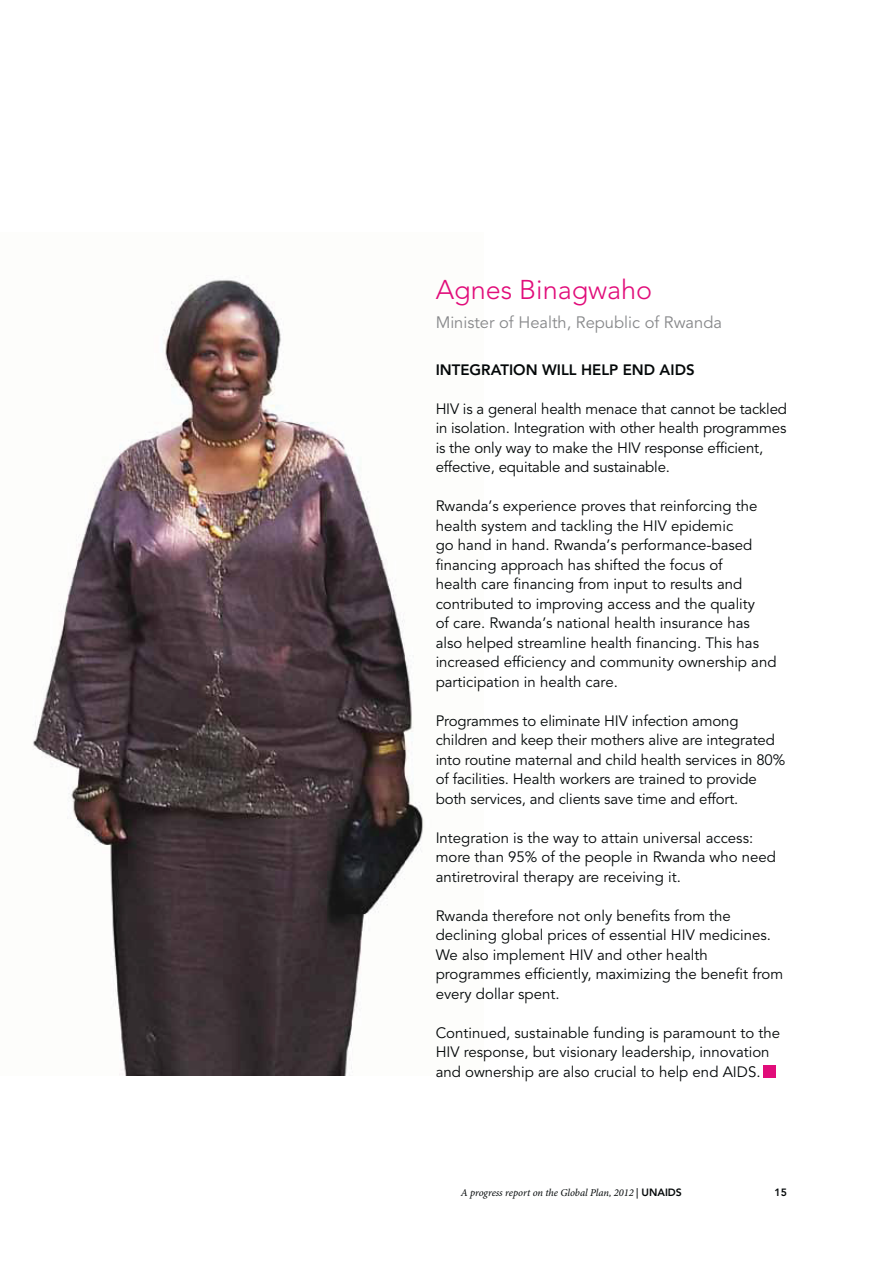
<style>
.page{position:relative;width:893px;height:1263px;background:#fff}
.page>*{position:absolute;margin:0;border:0;box-sizing:border-box;transform-origin:0 0}
.t1{font:300 27px "Avenir";color:#e10d7a}
.t2{font:16.5px "Avenir";color:#87888a}
.t3{font:15px/19.5px "Avenir";color:#040809}
.t4{font:800 15px "Avenir";color:#040809}
.t5{font:italic 10.5px "Minion Pro";letter-spacing:-.005em;color:#040809}
.t6{font:800 10.5px "Avenir";color:#040809}
.s1{font-family:"Avenir";font-weight:500;font-style:normal}
.s2{font-family:"Avenir";font-weight:800;font-style:normal}
</style>
<div class="page">
<img style="left:33px;top:276px;width:390px;height:800px">
<div style="left:763px;top:1065px;width:13px;height:13px;background:#e10d7a"></div>
<h1 class="t1" style="left:435px;top:279px;width:218px">Agnes Binagwaho</h1>
<p class="t2" style="left:435px;top:316px;width:288px">Minister of Health, Republic of Rwanda</p>
<p class="t4" style="left:435px;top:363px;width:260px">INTEGRATION WILL HELP END AIDS</p>
<p class="t3" style="left:435px;top:401px;width:353px">HIV is a general health menace that cannot be tackled in isolation. Integration with other health programmes is the only way to make the HIV response efficient, effective, equitable and sustainable.</p>
<p class="t3" style="left:435px;top:498px;width:342px">Rwanda’s experience proves that reinforcing the health system and tackling the HIV epidemic<br>go hand in hand. Rwanda’s performance-based financing approach has shifted the focus of<br>health care financing from input to results and contributed to improving access and the quality<br>of care. Rwanda’s national health insurance has also helped streamline health financing. This has increased efficiency and community ownership and participation in health care.</p>
<p class="t3" style="left:435px;top:712px;width:351px">Programmes to eliminate HIV infection among children and keep their mothers alive are integrated into routine maternal and child health services in 80% of facilities. Health workers are trained to provide both services, and clients save time and effort.</p>
<p class="t3" style="left:435px;top:829px;width:342px">Integration is the way to attain universal access: more than 95% of the people in Rwanda who need antiretroviral therapy are receiving it.</p>
<p class="t3" style="left:435px;top:907px;width:349px">Rwanda therefore not only benefits from the declining global prices of essential HIV medicines.<br>We also implement HIV and other health programmes efficiently, maximizing the benefit from every dollar spent.</p>
<p class="t3" style="left:435px;top:1024px;width:346px">Continued, sustainable funding is paramount to the<br>HIV response, but visionary leadership, innovation and ownership are also crucial to help end AIDS.</p>
<p class="t5" style="left:460px;top:1188px;width:223px">A progress report on the Global Plan, 2012 <span class="s1">|</span> <span class="s2">UNAIDS</span></p>
<p class="t6" style="left:774px;top:1188px;width:14px">15</p>
</div>
